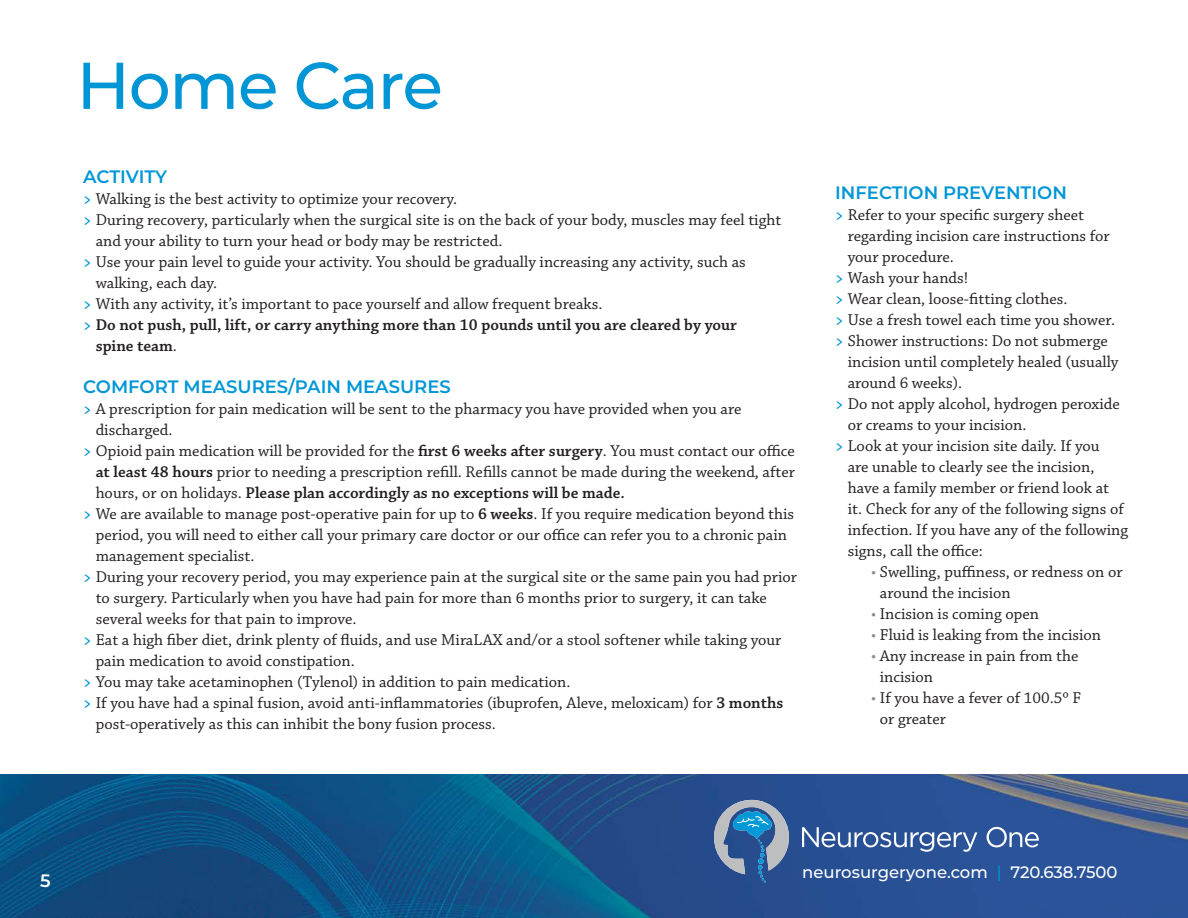
<style>
.page{position:relative;width:1188px;height:918px;background:#fff}
.page>*{position:absolute;margin:0;border:0;box-sizing:border-box;transform-origin:0 0}
.t1{font:500 66px "Montserrat";letter-spacing:-.02em;color:#0096d6}
.t2{font:600 18px "Montserrat";color:#0096d6}
.t3{font:600 18px "Montserrat";color:#fff}
.t4{font:16.5px/21px "Chaparral Pro";color:#231f20}
.t5{font:600 16.5px "Chaparral Pro";color:#231f20}
.t6{font:500 16.5px "Montserrat";color:#fff}
.s1{font-weight:600;color:#0096d6}
.s2{color:#0096d6}
.s3{font-weight:400}
.s4{font-weight:600}
.s5{color:#838f90}
.s6{color:#0091cf}
</style>
<div class="page">
<img style="left:0;top:774px;width:1188px;height:144px">
<svg style="left:802px;top:827px;width:175px;height:25px"></svg>
<svg style="left:987px;top:827px;width:52px;height:20px"></svg>
<svg style="left:714px;top:800px;width:75px;height:82px"></svg>
<h1 class="t1" style="left:76px;top:39px;width:368px">Home Care</h1>
<p class="t2" style="left:83px;top:164px;width:85px">ACTIVITY</p>
<p class="t4" style="left:83px;top:189px;width:376px"><span class="s1">&gt;</span> Walking is the best activity to optimize your recovery.</p>
<p class="t4" style="left:83px;top:210px;width:700px"><span class="s1">&gt;</span> During recovery, particularly when the surgical site is on the back of your body, muscles may feel tight</p>
<p class="t4" style="left:96px;top:231px;width:408px">and your ability to turn your head or body may be restricted.</p>
<p class="t4" style="left:83px;top:252px;width:664px"><span class="s1">&gt;</span> Use your pain level to guide your activity. You should be gradually increasing any activity, such as</p>
<p class="t4" style="left:96px;top:273px;width:123px">walking, each day.</p>
<p class="t4" style="left:83px;top:294px;width:521px"><span class="s1">&gt;</span> With any activity, it’s important to pace yourself and allow frequent breaks.</p>
<p class="t5" style="left:83px;top:315px;width:655px"><span class="s2">&gt;</span> Do not push, pull, lift, or carry anything more than 10 pounds until you are cleared by your</p>
<p class="t5" style="left:96px;top:336px;width:83px">spine team<span class="s3">.</span></p>
<p class="t2" style="left:83px;top:374px;width:369px">COMFORT MEASURES/PAIN MEASURES</p>
<p class="t4" style="left:83px;top:399px;width:660px"><span class="s1">&gt;</span> A prescription for pain medication will be sent to the pharmacy you have provided when you are</p>
<p class="t4" style="left:96px;top:420px;width:78px">discharged.</p>
<p class="t4" style="left:83px;top:441px;width:713px"><span class="s1">&gt;</span> Opioid pain medication will be provided for the <span class="s4">first 6 weeks after surgery</span>. You must contact our office</p>
<p class="t4" style="left:96px;top:462px;width:701px"><span class="s4">at least 48 hours</span> prior to needing a prescription refill. Refills cannot be made during the weekend, after</p>
<p class="t5" style="left:96px;top:483px;width:531px"><span class="s3">hours, or on holidays.</span> Please plan accordingly as no exceptions will be made.</p>
<p class="t4" style="left:83px;top:504px;width:713px"><span class="s1">&gt;</span> We are available to manage post-operative pain for up to <span class="s4">6 weeks</span>. If you require medication beyond this</p>
<p class="t4" style="left:96px;top:525px;width:693px">period, you will need to either call your primary care doctor or our office can refer you to a chronic pain</p>
<p class="t4" style="left:96px;top:546px;width:160px">management specialist.</p>
<p class="t4" style="left:83px;top:567px;width:715px"><span class="s1">&gt;</span> During your recovery period, you may experience pain at the surgical site or the same pain you had prior</p>
<p class="t4" style="left:96px;top:588px;width:673px">to surgery. Particularly when you have had pain for more than 6 months prior to surgery, it can take</p>
<p class="t4" style="left:96px;top:609px;width:263px">several weeks for that pain to improve.</p>
<p class="t4" style="left:83px;top:630px;width:700px"><span class="s1">&gt;</span> Eat a high fiber diet, drink plenty of fluids, and use MiraLAX and/or a stool softener while taking your</p>
<p class="t4" style="left:96px;top:651px;width:261px">pain medication to avoid constipation.</p>
<p class="t4" style="left:83px;top:672px;width:489px"><span class="s1">&gt;</span> You may take acetaminophen (Tylenol) in addition to pain medication.</p>
<p class="t4" style="left:83px;top:693px;width:702px"><span class="s1">&gt;</span> If you have had a spinal fusion, avoid anti-inflammatories (ibuprofen, Aleve, meloxicam) for <span class="s4">3 months</span></p>
<p class="t4" style="left:96px;top:714px;width:402px">post-operatively as this can inhibit the bony fusion process.</p>
<p class="t2" style="left:835px;top:180px;width:233px">INFECTION PREVENTION</p>
<p class="t4" style="left:835px;top:205px;width:250px"><span class="s1">&gt;</span> Refer to your specific surgery sheet</p>
<p class="t4" style="left:848px;top:226px;width:263px">regarding incision care instructions for</p>
<p class="t4" style="left:848px;top:247px;width:107px">your procedure.</p>
<p class="t4" style="left:835px;top:268px;width:135px"><span class="s1">&gt;</span> Wash your hands!</p>
<p class="t4" style="left:835px;top:289px;width:234px"><span class="s1">&gt;</span> Wear clean, loose-fitting clothes.</p>
<p class="t4" style="left:835px;top:310px;width:281px"><span class="s1">&gt;</span> Use a fresh towel each time you shower.</p>
<p class="t4" style="left:835px;top:331px;width:274px"><span class="s1">&gt;</span> Shower instructions: Do not submerge</p>
<p class="t4" style="left:848px;top:352px;width:272px">incision until completely healed (usually</p>
<p class="t4" style="left:848px;top:373px;width:116px">around 6 weeks).</p>
<p class="t4" style="left:835px;top:394px;width:286px"><span class="s1">&gt;</span> Do not apply alcohol, hydrogen peroxide</p>
<p class="t4" style="left:848px;top:415px;width:180px">or creams to your incision.</p>
<p class="t4" style="left:835px;top:436px;width:266px"><span class="s1">&gt;</span> Look at your incision site daily. If you</p>
<p class="t4" style="left:848px;top:457px;width:248px">are unable to clearly see the incision,</p>
<p class="t4" style="left:848px;top:478px;width:263px">have a family member or friend look at</p>
<p class="t4" style="left:848px;top:499px;width:278px">it. Check for any of the following signs of</p>
<p class="t4" style="left:848px;top:520px;width:282px">infection. If you have any of the following</p>
<p class="t4" style="left:848px;top:541px;width:136px">signs, call the office:</p>
<p class="t4" style="left:880px;top:562px;width:244px;text-indent:-9px"><span class="s5">•</span> Swelling, puffiness, or redness on or around the incision</p>
<p class="t4" style="left:871px;top:604px;width:169px"><span class="s5">•</span> Incision is coming open</p>
<p class="t4" style="left:871px;top:625px;width:231px"><span class="s5">•</span> Fluid is leaking from the incision</p>
<p class="t4" style="left:880px;top:646px;width:200px;text-indent:-9px"><span class="s5">•</span> Any increase in pain from the incision</p>
<p class="t4" style="left:880px;top:688px;width:203px;text-indent:-9px"><span class="s5">•</span> If you have a fever of 100.5º F or greater</p>
<p class="t3" style="left:40px;top:867px;width:12px">5</p>
<p class="t6" style="left:802px;top:861px;width:317px">neurosurgeryone.com <span class="s6">|</span> 720.638.7500</p>
</div>
